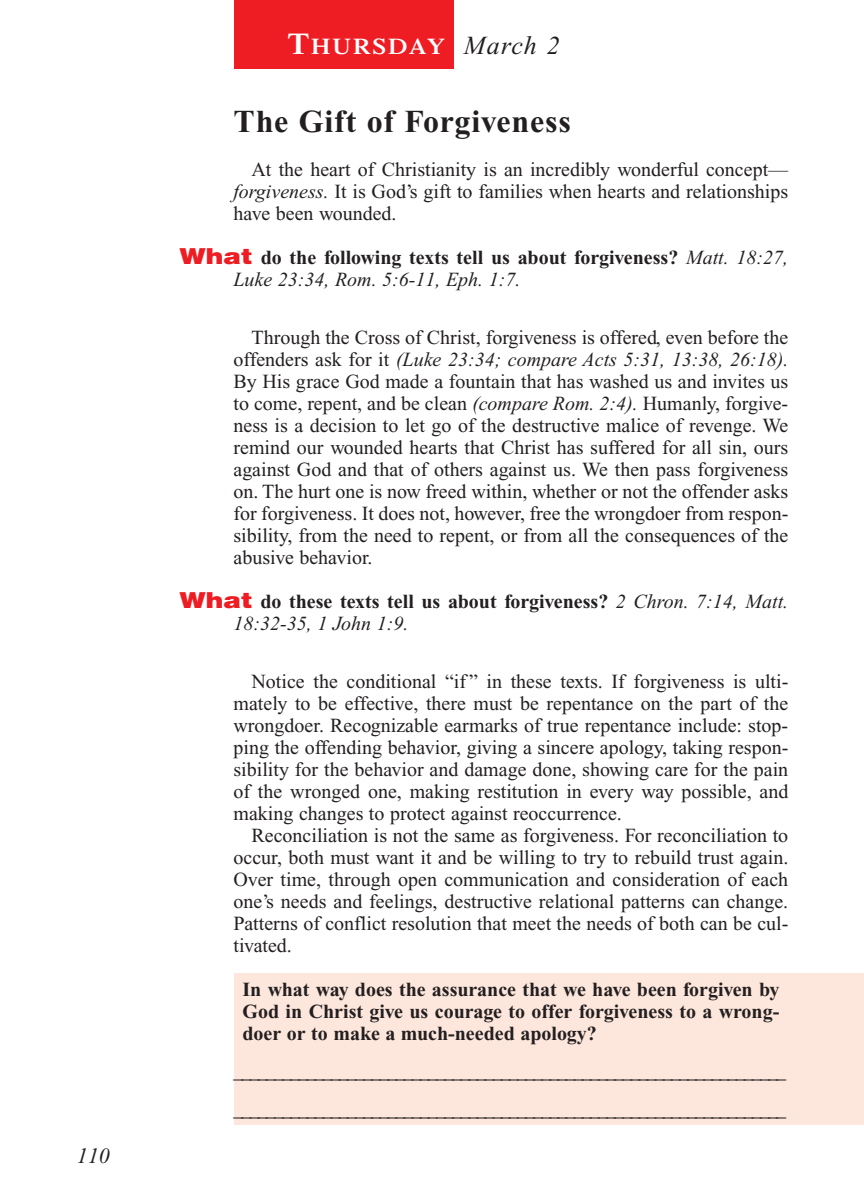
<style>
.page{position:relative;width:864px;height:1188px;background:#fff}
.page>*{position:absolute;margin:0;border:0;box-sizing:border-box;transform-origin:0 0}
.t1{font:700 32px "Times New Roman";letter-spacing:.025em;color:#231f20}
.t2{font:600 22.4px "Times";letter-spacing:.065em;color:#fff;scale:1.1 1}
.t3{font:italic 22px "Times New Roman";color:#231f20}
.t4{font:20px/22px "Times New Roman";color:#231f20;text-align:justify}
.t5{font:700 20px/22px "Times New Roman";color:#231f20}
.s1{font-size:30px}
.s2{font-family:"Times New Roman";font-weight:400;font-style:italic;font-size:26px;color:#231f20}
.s3{font-style:italic}
.s4{font-family:"Helvetica";font-weight:900;font-size:22px;color:#ee1d23}
.s5{font-weight:400;font-style:italic}
</style>
<div class="page">
<div style="left:234px;top:0;width:220px;height:69px;background:#ee1d23"></div>
<div style="left:234px;top:973px;width:630px;height:151px;background:#fde7dc"></div>
<p class="t3" style="left:77px;top:1147px;width:34px">110</p>
<p class="t2" style="left:288px;top:38px;width:249px"><span class="s1">T</span>HURSDAY <span class="s2">March 2</span></p>
<h1 class="t1" style="left:234px;top:111px;width:339px">The Gift of Forgiveness</h1>
<p class="t4" style="left:234px;top:161px;width:556px;text-indent:18px">At the heart of Christianity is an incredibly wonderful concept— <span class="s3">forgiveness.</span> It is God’s gift to families when hearts and relationships have been wounded.</p>
<p class="t5" style="left:234px;top:249px;width:556px;text-indent:-54px"><span class="s4">What</span> do the following texts tell us about forgiveness? <span class="s5">Matt. 18:27,<br>Luke 23:34, Rom. 5:6-11, Eph. 1:7.</span></p>
<p class="t4" style="left:234px;top:329px;width:556px;text-indent:18px">Through the Cross of Christ, forgiveness is offered, even before the offenders ask for it <span class="s3">(Luke 23:34; compare Acts 5:31, 13:38, 26:18).<br></span>By His grace God made a fountain that has washed us and invites us to come, repent, and be clean <span class="s3">(compare Rom. 2:4).</span> Humanly, forgive&shy;ness is a decision to let go of the destructive malice of revenge. We remind our wounded hearts that Christ has suffered for all sin, ours against God and that of others against us. We then pass forgiveness on. The hurt one is now freed within, whether or not the offender asks for forgiveness. It does not, however, free the wrongdoer from respon&shy;sibility, from the need to repent, or from all the consequences of the abusive behavior.</p>
<p class="t5" style="left:234px;top:593px;width:556px;text-indent:-54px"><span class="s4">What</span> do these texts tell us about forgiveness? <span class="s5">2 Chron. 7:14, Matt.<br>18:32-35, 1 John 1:9.</span></p>
<p class="t4" style="left:234px;top:673px;width:556px;text-indent:18px">Notice the conditional “if ” in these texts. If forgiveness is ulti&shy;mately to be effective, there must be repentance on the part of the wrongdoer. Recognizable earmarks of true repentance include: stop&shy;ping the offending behavior, giving a sincere apology, taking respon&shy;sibility for the behavior and damage done, showing care for the pain of the wronged one, making restitution in every way possible, and making changes to protect against reoccurrence.</p>
<p class="t4" style="left:234px;top:827px;width:556px;text-indent:18px">Reconciliation is not the same as forgiveness. For reconciliation to occur, both must want it and be willing to try to rebuild trust again.<br>Over time, through open communication and consideration of each one’s needs and feelings, destructive relational patterns can change.<br>Patterns of conflict resolution that meet the needs of both can be cul&shy;tivated.</p>
<p class="t5" style="left:243px;top:981px;width:538px;text-align:justify">In what way does the assurance that we have been forgiven by God in Christ give us courage to offer forgiveness to a wrong&shy;doer or to make a much-needed apology?</p>
<p class="t4" style="left:234px;top:1055px;width:554px;line-height:38px">____________________________________________________________________ ____________________________________________________________________</p>
</div>
